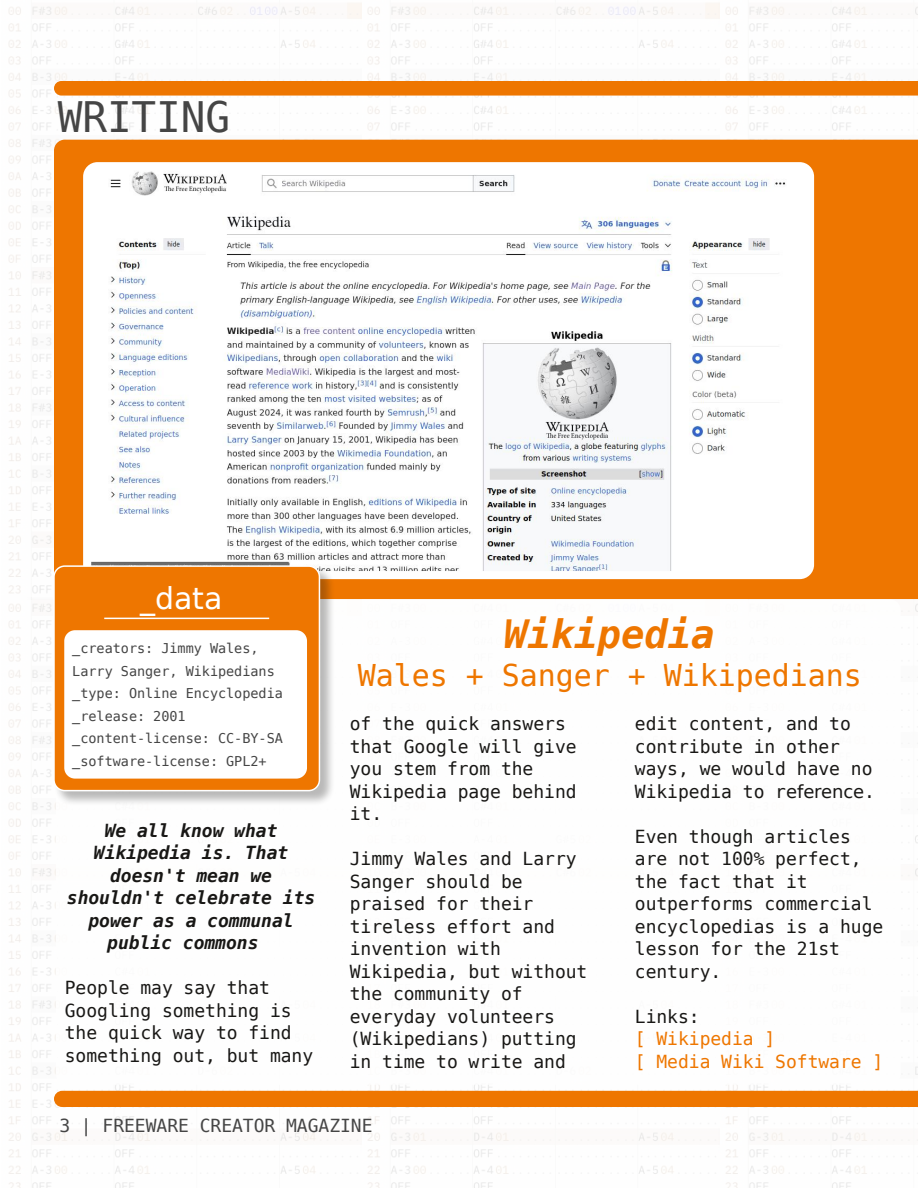
<style>
.page{position:relative;width:918px;height:1188px;background:#fff}
.page>*{position:absolute;margin:0;border:0;box-sizing:border-box;transform-origin:0 0}
.t1{font:42px "DejaVu Sans Mono";color:#454545}
.t2{font:italic 700 39px "DejaVu Sans Mono";color:#ee7600}
.t3{font:30px "DejaVu Sans Mono";color:#ee7600}
.t4{font:30px "DejaVu Sans";color:#fff}
.t5{font:18px/22.5px "DejaVu Sans Mono";color:#181715}
.t6{font:italic 700 18px "DejaVu Sans Mono";color:#181715}
.t7{font:18px/22.5px "DejaVu Sans Mono";color:#ee7600}
.t8{font:18px "DejaVu Sans Mono";color:#454545}
.t9{font:13.5px/22.5px "DejaVu Sans Mono";color:#454545}
.s1{font-family:"DejaVu Sans"}
</style>
<div class="page">
<img style="left:720px;top:6px;width:198px;height:1182px">
<img style="left:8px;top:3px;width:712px;height:1185px">
<div style="left:56px;top:599px;width:845px;height:486px;background:#fff;border-radius:11px"></div>
<svg style="left:54px;top:81px;width:864px;height:15px;background:#ee7a08"></svg>
<div style="left:54px;top:1091px;width:864px;height:16px;background:#ee7600"></div>
<div style="left:54px;top:140px;width:864px;height:459px;background:#ee7600"></div>
<img style="left:92px;top:171px;width:713px;height:399px">
<div style="left:83px;top:162px;width:731px;height:417px;border:8px solid #fff;border-radius:10px"></div>
<div style="left:53px;top:565px;width:282px;height:241px;background:#181715;opacity:.3"></div>
<div style="left:54px;top:566px;width:265px;height:225px;background:#ee7600;border-radius:11px"></div>
<div style="left:53px;top:565px;width:267px;height:226px;border:2px solid #fff;border-radius:11px"></div>
<div style="left:64px;top:630px;width:243px;height:149px;background:#fff;border-radius:11px"></div>
<hr style="left:104px;top:618px;width:165px;height:1px;background:#fff">
<div style="left:847px;top:148px;width:63px;height:445px;background:#ee7600"></div>
<h1 class="t1" style="left:58px;top:93px;width:174px">WRITING</h1>
<h3 class="t4" style="left:140px;top:581px;width:84px">_data</h3>
<p class="t9" style="left:72px;top:637px;width:212px">_creators: Jimmy Wales,<br>Larry Sanger, Wikipedians _type: Online Encyclopedia _release: 2001 _content-license: CC-BY-SA _software-license: GPL2+</p>
<p class="t6" style="left:105px;top:820px;width:174px">We all know what</p>
<p class="t6" style="left:94px;top:843px;width:196px">Wikipedia is. That</p>
<p class="t6" style="left:110px;top:865px;width:164px">doesn't mean we</p>
<p class="t6" style="left:67px;top:888px;width:250px">shouldn't celebrate its</p>
<p class="t6" style="left:89px;top:910px;width:207px">power as a communal</p>
<p class="t6" style="left:107px;top:933px;width:153px">public commons</p>
<p class="t5" style="left:65px;top:977px;width:250px">People may say that<br>Googling something is the quick way to find something out, but many</p>
<h2 class="t2" style="left:504px;top:612px;width:212px">Wikipedia</h2>
<h3 class="t3" style="left:358px;top:658px;width:506px">Wales + Sanger + Wikipedians</h3>
<p class="t5" style="left:350px;top:713px;width:228px">of the quick answers that Google will give you stem from the<br>Wikipedia page behind it.</p>
<p class="t5" style="left:350px;top:848px;width:239px">Jimmy Wales and Larry<br>Sanger should be praised for their tireless effort and invention with<br>Wikipedia, but without the community of everyday volunteers (Wikipedians) putting in time to write and</p>
<p class="t5" style="left:635px;top:713px;width:242px">edit content, and to contribute in other ways, we would have no<br>Wikipedia to r<span class="s1">eference</span>.</p>
<p class="t5" style="left:635px;top:825px;width:250px">Even though articles are not 100% perfect, the fact that it outperforms commercial encyclopedias is a huge lesson for the 21st century.</p>
<p class="t5" style="left:635px;top:1005px;width:66px">Links:</p>
<p class="t7" style="left:635px;top:1028px;width:250px">[ Wikipedia ]<br>[ Media Wiki Software ]</p>
<p class="t8" style="left:59px;top:1115px;width:315px">3 | FREEWARE CREATOR MAGAZINE</p>
</div>
